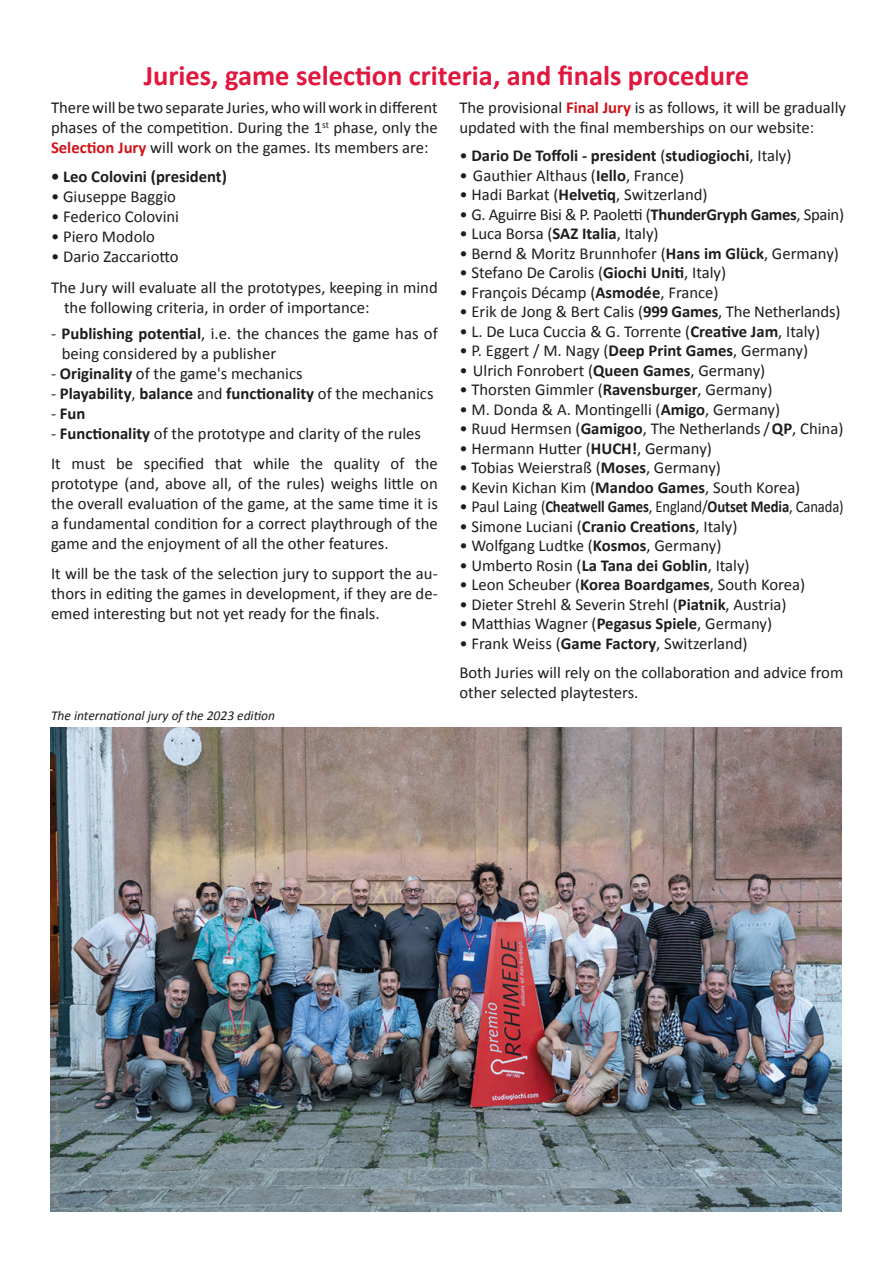
<style>
.page{position:relative;width:893px;height:1263px;background:#fff}
.page>*{position:absolute;margin:0;border:0;box-sizing:border-box;transform-origin:0 0}
.t1{font:700 28.5px "Calibri";color:#e2173e}
.t2{font:16.65px/20px "Calibri";color:#1d1d1b}
.t3{font:700 16.65px "Calibri";color:#1d1d1b}
.t4{font:16.65px "Calibri";letter-spacing:-.02em;color:#1d1d1b}
.t5{font:italic 13.5px "Calibri";color:#1d1d1b}
.s1{font-weight:700;color:#d21317}
.s2{font-weight:700}
.s3{font-weight:400}
</style>
<div class="page">
<img style="left:51px;top:727px;width:791px;height:485px">
<p class="t1" style="left:144px;top:56px;width:607px">Juries, game selection criteria, and finals procedure</p>
<p class="t2" style="left:51px;top:97px;width:388px;text-align:justify">There will be two separate Juries, who will work in different phases of the competition. During the 1<sup>st</sup> phase, only the <span class="s1">Selection Jury</span> will work on the games. Its members are:</p>
<p class="t3" style="left:51px;top:165px;width:177px">• Leo Colovini (president)</p>
<p class="t2" style="left:51px;top:186px;width:127px">• Giuseppe Baggio</p>
<p class="t2" style="left:51px;top:206px;width:130px">• Federico Colovini</p>
<p class="t2" style="left:51px;top:226px;width:106px">• Piero Modolo</p>
<p class="t2" style="left:51px;top:246px;width:129px">• Dario Zaccariotto</p>
<p class="t2" style="left:64px;top:277px;width:375px;text-indent:-13px">The Jury will evaluate all the prototypes, keeping in mind the following criteria, in order of importance:</p>
<p class="t2" style="left:62px;top:323px;width:378px;text-indent:-11px">- <span class="s2">Publishing potential</span>, i.e. the chances the game has of being considered by a publisher</p>
<p class="t2" style="left:51px;top:363px;width:253px">- <span class="s2">Originality</span> of the game's mechanics</p>
<p class="t3" style="left:51px;top:382px;width:384px"><span class="s3">-</span> Playability<span class="s3">,</span> balance <span class="s3">and</span> functionality <span class="s3">of the mechanics</span></p>
<p class="t3" style="left:51px;top:402px;width:36px"><span class="s3">-</span> Fun</p>
<p class="t2" style="left:51px;top:423px;width:371px">- <span class="s2">Functionality</span> of the prototype and clarity of the rules</p>
<p class="t2" style="left:51px;top:452px;width:388px;text-align:justify">It must be specified that while the quality of the prototype (and, above all, of the rules) weighs little on the overall evaluation of the game, at the same time it is a fundamental condition for a correct playthrough of the game and the enjoyment of all the other features.</p>
<p class="t2" style="left:51px;top:562px;width:388px;text-align:justify">It will be the task of the selection jury to support the au&shy;thors in editing the games in development, if they are de&shy;emed interesting but not yet ready for the finals.</p>
<p class="t5" style="left:51px;top:706px;width:226px">The international jury of the 2023 edition</p>
<p class="t2" style="left:459px;top:97px;width:388px">The provisional <span class="s1">Final Jury</span> is as follows, it will be gradually updated with the final memberships on our website:</p>
<p class="t3" style="left:459px;top:144px;width:334px"><span class="s3">•</span> Dario De Toffoli - president <span class="s3">(</span>studiogiochi<span class="s3">, Italy)</span></p>
<p class="t2" style="left:459px;top:165px;width:226px">• Gauthier Althaus (<span class="s2">Iello</span>, France)</p>
<p class="t2" style="left:459px;top:184px;width:250px">• Hadi Barkat (<span class="s2">Helvetiq</span>, Switzerland)</p>
<p class="t4" style="left:459px;top:204px;width:386px">• G. Aguirre Bisi &amp; P. Paoletti (<span class="s2">ThunderGryph Games</span>, Spain)</p>
<p class="t2" style="left:459px;top:223px;width:201px">• Luca Borsa (<span class="s2">SAZ Italia</span>, Italy)</p>
<p class="t2" style="left:459px;top:243px;width:381px">• Bernd &amp; Moritz Brunnhofer (<span class="s2">Hans im Glück</span>, Germany)</p>
<p class="t2" style="left:459px;top:262px;width:268px">• Stefano De Carolis (<span class="s2">Giochi Uniti</span>, Italy)</p>
<p class="t2" style="left:459px;top:282px;width:261px">• François Décamp (<span class="s2">Asmodée</span>, France)</p>
<p class="t2" style="left:459px;top:301px;width:383px">• Erik de Jong &amp; Bert Calis (<span class="s2">999 Games</span>, The Netherlands)</p>
<p class="t2" style="left:459px;top:321px;width:362px">• L. De Luca Cuccia &amp; G. Torrente (<span class="s2">Creative Jam</span>, Italy)</p>
<p class="t2" style="left:459px;top:340px;width:350px">• P. Eggert / M. Nagy (<span class="s2">Deep Print Games</span>, Germany)</p>
<p class="t2" style="left:459px;top:360px;width:307px">• Ulrich Fonrobert (<span class="s2">Queen Games</span>, Germany)</p>
<p class="t2" style="left:459px;top:379px;width:315px">• Thorsten Gimmler (<span class="s2">Ravensburger</span>, Germany)</p>
<p class="t2" style="left:459px;top:399px;width:322px">• M. Donda &amp; A. Montingelli (<span class="s2">Amigo</span>, Germany)</p>
<p class="t2" style="left:459px;top:418px;width:386px">• Ruud Hermsen (<span class="s2">Gamigoo</span>, The Netherlands / <span class="s2">QP</span>, China)</p>
<p class="t2" style="left:459px;top:438px;width:254px">• Hermann Hutter (<span class="s2">HUCH!</span>, Germany)</p>
<p class="t2" style="left:459px;top:457px;width:263px">• Tobias Weierstraß (<span class="s2">Moses</span>, Germany)</p>
<p class="t2" style="left:459px;top:477px;width:342px">• Kevin Kichan Kim (<span class="s2">Mandoo Games</span>, South Korea)</p>
<p class="t2" style="left:459px;top:496px;width:386px">• Paul Laing (<span class="s2">Cheatwell Games</span>, England/<span class="s2">Outset Media</span>, Canada)</p>
<p class="t2" style="left:459px;top:516px;width:280px">• Simone Luciani (<span class="s2">Cranio Creations</span>, Italy)</p>
<p class="t2" style="left:459px;top:535px;width:264px">• Wolfgang Ludtke (<span class="s2">Kosmos</span>, Germany)</p>
<p class="t2" style="left:459px;top:555px;width:292px">• Umberto Rosin (<span class="s2">La Tana dei Goblin</span>, Italy)</p>
<p class="t2" style="left:459px;top:574px;width:347px">• Leon Scheuber (<span class="s2">Korea Boardgames</span>, South Korea)</p>
<p class="t2" style="left:459px;top:594px;width:329px">• Dieter Strehl &amp; Severin Strehl (<span class="s2">Piatnik</span>, Austria)</p>
<p class="t2" style="left:459px;top:613px;width:314px">• Matthias Wagner (<span class="s2">Pegasus Spiele</span>, Germany)</p>
<p class="t2" style="left:459px;top:633px;width:290px">• Frank Weiss (<span class="s2">Game Factory</span>, Switzerland)</p>
<p class="t2" style="left:459px;top:662px;width:385px">Both Juries will rely on the collaboration and advice from other selected playtesters.</p>
</div>
